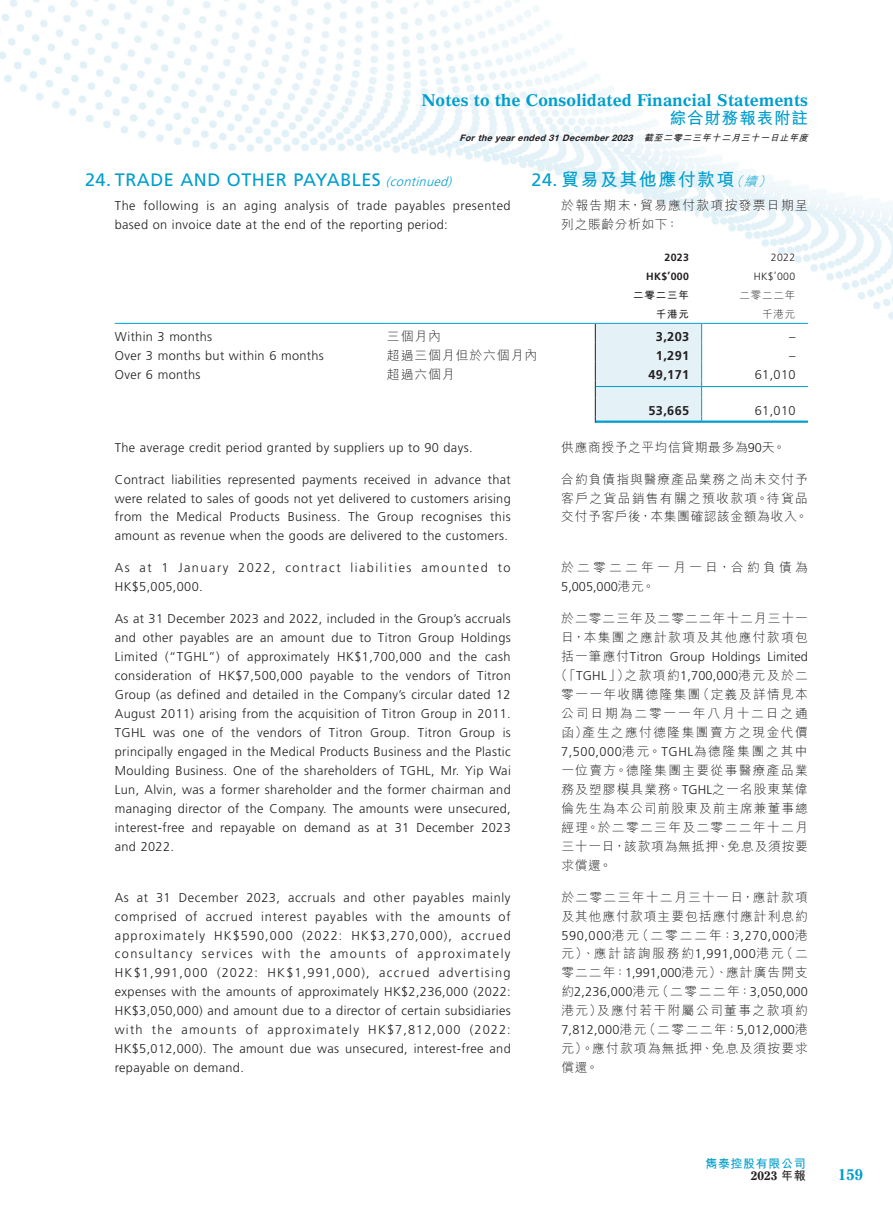
<style>
.page{position:relative;width:893px;height:1212px;background:#fff}
.page>*{position:absolute;margin:0;border:0;box-sizing:border-box;transform-origin:0 0}
.t1{font:18px "Frutiger LT Std";letter-spacing:.03em;color:#009ecd}
.t2{font:700 18px "M Hei HK";letter-spacing:.08em;color:#009ecd}
.t3{font:700 16.5px "Gazette LT Std";letter-spacing:.005em;color:#009ecd}
.t4{font:700 16.5px "M Hei HK";letter-spacing:.055em;color:#009ecd}
.t5{font:700 15px "Gazette LT Std";color:#009ecd}
.t6{font:300 12.75px/18.9px "Frutiger LT Std";letter-spacing:.03em;color:#231f20;text-align:justify}
.t7{font:300 12.75px/18.9px "M Hei HK";letter-spacing:.1em;color:#231f20}
.t8{font:300 12.75px/18.9px "M Hei HK";letter-spacing:.08em;color:#231f20}
.t9{font:300 12.75px/18.9px "Frutiger LT Std";letter-spacing:.12em;color:#231f20}
.t10{font:300 12.75px "Frutiger LT Std";letter-spacing:.01em;color:#231f20}
.t11{font:300 12.75px "Frutiger LT Std";letter-spacing:.05em;color:#231f20}
.t12{font:700 12.75px "Frutiger LT Std";letter-spacing:.03em;color:#231f20}
.t13{font:300 12.75px "M Hei HK";letter-spacing:.05em;color:#231f20}
.t14{font:300 12.75px "M Hei HK";letter-spacing:.255em;color:#231f20}
.t15{font:700 12px "M Hei HK";letter-spacing:.055em;color:#009ecd}
.t16{font:700 12px "Gazette LT Std";color:#231f20}
.t17{font:700 10.5px "Frutiger LT Std";letter-spacing:.03em;color:#231f20}
.t18{font:300 10.5px "Frutiger LT Std";letter-spacing:.03em;color:#231f20}
.t19{font:700 10.5px "M Hei HK";letter-spacing:.08em;color:#231f20}
.t20{font:300 10.5px "M Hei HK";letter-spacing:.08em;color:#231f20}
.t21{font:italic 700 9px "Helvetica Neue LT Std";color:#231f20}
.s1{font-family:"M Hei HK"}
.s2{font-family:"Frutiger LT Std";font-weight:400}
.s3{font-weight:300;font-style:italic;font-size:12.75px}
.s4{font-family:"Frutiger LT Std"}
</style>
<div class="page">
<img style="left:0;top:0;width:893px;height:423px">
<div style="left:595px;top:324px;width:107px;height:99px;background:#e4f2f8"></div>
<hr style="left:115px;top:323px;width:272px;height:1px;background:#009ecd">
<hr style="left:387px;top:323px;width:208px;height:1px;background:#009ecd">
<hr style="left:595px;top:323px;width:107px;height:1px;background:#009ecd">
<hr style="left:702px;top:323px;width:106px;height:1px;background:#009ecd">
<hr style="left:596px;top:386px;width:105px;height:1px;background:#009ecd">
<hr style="left:702px;top:386px;width:106px;height:1px;background:#009ecd">
<hr style="left:596px;top:420px;width:105px;height:3px;background:#009ecd">
<hr style="left:702px;top:420px;width:106px;height:3px;background:#009ecd">
<p class="t3" style="left:422px;top:89px;width:388px">Notes to the Consolidated Financial Statements</p>
<p class="t4" style="left:670px;top:106px;width:140px">綜合財務報表附註</p>
<p class="t21" style="left:460px;top:132px;width:353px">Forthe yearended 31 December2023 <span class="s1">截至二零二三年十二月三十一日止年度</span></p>
<h1 class="t2" style="left:531px;top:166px;width:244px"><span class="s2">24.</span> 貿易及其他應付款項<span class="s3">（續）</span></h1>
<p class="t7" style="left:561px;top:195px;width:248px">於報告期末，貿易應付款項按發票日期呈列之賬齡分析如下：</p>
<h1 class="t1" style="left:85px;top:169px;width:372px">24. TRADE AND OTHER PAYABLES <span class="s3">(continued)</span></h1>
<p class="t6" style="left:115px;top:196px;width:397px">The following is an aging analysis of trade payables presented based on invoice date at the end of the reporting period:</p>
<p class="t17" style="left:665px;top:251px;width:26px">2023</p>
<p class="t18" style="left:771px;top:251px;width:26px">2022</p>
<p class="t17" style="left:646px;top:270px;width:44px">HK$’000</p>
<p class="t18" style="left:754px;top:270px;width:43px">HK$’000</p>
<p class="t19" style="left:633px;top:287px;width:57px">二零二三年</p>
<p class="t20" style="left:739px;top:290px;width:57px">二零二二年</p>
<p class="t19" style="left:656px;top:306px;width:35px">千港元</p>
<p class="t20" style="left:762px;top:309px;width:35px">千港元</p>
<p class="t6" style="left:115px;top:327px;width:99px">Within 3 months</p>
<p class="t7" style="left:387px;top:327px;width:55px">三個月內</p>
<p class="t12" style="left:656px;top:329px;width:35px">3,203</p>
<p class="t6" style="left:789px;top:327px;width:8px">–</p>
<p class="t6" style="left:115px;top:346px;width:211px">Over 3 months but within 6 months</p>
<p class="t8" style="left:387px;top:346px;width:152px">超過三個月但於六個月內</p>
<p class="t12" style="left:656px;top:348px;width:35px">1,291</p>
<p class="t6" style="left:789px;top:346px;width:8px">–</p>
<p class="t6" style="left:115px;top:365px;width:87px">Over 6 months</p>
<p class="t7" style="left:387px;top:365px;width:69px">超過六個月</p>
<p class="t12" style="left:648px;top:367px;width:42px">49,171</p>
<p class="t6" style="left:755px;top:365px;width:42px">61,010</p>
<p class="t12" style="left:648px;top:403px;width:42px">53,665</p>
<p class="t6" style="left:755px;top:401px;width:42px">61,010</p>
<p class="t6" style="left:115px;top:438px;width:359px">The average credit period granted by suppliers up to 90 days.</p>
<p class="t6" style="left:115px;top:470px;width:398px">Contract liabilities represented payments received in advance that were related to sales of goods not yet delivered to customers arising from the Medical Products Business. The Group recognises this amount as revenue when the goods are delivered to the customers.</p>
<p class="t9" style="left:115px;top:559px;width:397px">As at 1 January 2022, contract liabilities amounted to<br>HK$5,005,000.</p>
<p class="t6" style="left:115px;top:610px;width:398px">As at 31 December 2023 and 2022, included in the Group’s accruals and other payables are an amount due to Titron Group Holdings Limited (“TGHL”) of approximately HK$1,700,000 and the cash consideration of HK$7,500,000 payable to the vendors of Titron Group (as defined and detailed in the Company’s circular dated 12<br>August 2011) arising from the acquisition of Titron Group in 2011.<br>TGHL was one of the vendors of Titron Group. Titron Group is principally engaged in the Medical Products Business and the Plastic Moulding Business. One of the shareholders of TGHL, Mr. Yip Wai Lun, Alvin, was a former shareholder and the former chairman and managing director of the Company. The amounts were unsecured, interest-free and repayable on demand as at 31 December 2023 and 2022.</p>
<p class="t13" style="left:561px;top:440px;width:226px">供應商授予之平均信貸期最多為<span class="s4">90</span>天。</p>
<p class="t7" style="left:561px;top:469px;width:248px;text-align:justify">合約負債指與醫療產品業務之尚未交付予客戶之貨品銷售有關之預收款項。待貨品交付予客戶後，本集團確認該金額為收入。</p>
<p class="t14" style="left:561px;top:561px;width:248px">於二零二二年一月一日，合約負債為</p>
<p class="t6" style="left:561px;top:578px;width:95px">5,005,000<span class="s1">港元。</span></p>
<p class="t8" style="left:561px;top:609px;width:248px">於二零二三年及二零二二年十二月三十一日，本集團之應計款項及其他應付款項包</p>
<p class="t10" style="left:561px;top:650px;width:248px"><span class="s1">括一筆應付</span>Titron Group Holdings Limited</p>
<p class="t7" style="left:555px;top:666px;width:255px;text-align:center">（「<span class="s4">TGHL</span>」）之款項約<span class="s4">1,700,000</span>港元及於二零一一年收購德隆集團（定義及詳情見本公司日期為二零一一年八月十二日之通函）產生之應付德隆集團賣方之現金代價</p>
<p class="t6" style="left:561px;top:742px;width:248px">7,500,000<span class="s1">港元。</span>TGHL<span class="s1">為德隆集團之其中</span></p>
<p class="t7" style="left:561px;top:761px;width:248px;text-align:justify">一位賣方。德隆集團主要從事醫療產品業務及塑膠模具業務。<span class="s4">TGHL</span>之一名股東葉偉倫先生為本公司前股東及前主席兼董事總經理。於二零二三年及二零二二年十二月三十一日，該款項為無抵押、免息及須按要求償還。</p>
<p class="t8" style="left:561px;top:887px;width:248px">於二零二三年十二月三十一日，應計款項及其他應付款項主要包括應付應計利息約</p>
<p class="t11" style="left:561px;top:928px;width:248px">590,000<span class="s1">港元（二零二二年：</span>3,270,000<span class="s1">港</span></p>
<p class="t7" style="left:561px;top:944px;width:248px">元）、應計諮詢服務約<span class="s4">1,991,000</span>港元（二零二二年：<span class="s4">1,991,000</span>港元）、應計廣告開支</p>
<p class="t6" style="left:561px;top:983px;width:248px"><span class="s1">約</span>2,236,000<span class="s1">港元（二零二二年：</span>3,050,000</p>
<p class="t7" style="left:561px;top:1001px;width:248px">港元）及應付若干附屬公司董事之款項約</p>
<p class="t6" style="left:561px;top:1020px;width:248px">7,812,000<span class="s1">港元（二零二二年：</span>5,012,000<span class="s1">港</span></p>
<p class="t7" style="left:561px;top:1039px;width:248px">元）。應付款項為無抵押、免息及須按要求償還。</p>
<p class="t6" style="left:115px;top:888px;width:398px">As at 31 December 2023, accruals and other payables mainly comprised of accrued interest payables with the amounts of approximately HK$590,000 (2022: HK$3,270,000), accrued consultancy services with the amounts of approximately HK$1,991,000 (2022: HK$1,991,000), accrued advertising expenses with the amounts of approximately HK$2,236,000 (2022:<br>HK$3,050,000) and amount due to a director of certain subsidiaries with the amounts of approximately HK$7,812,000 (2022:<br>HK$5,012,000). The amount due was unsecured, interest-free and repayable on demand.</p>
<p class="t15" style="left:705px;top:1155px;width:102px">雋泰控股有限公司</p>
<p class="t16" style="left:751px;top:1168px;width:57px">2023 <span class="s1">年報</span></p>
<p class="t5" style="left:838px;top:1165px;width:27px">159</p>
</div>
